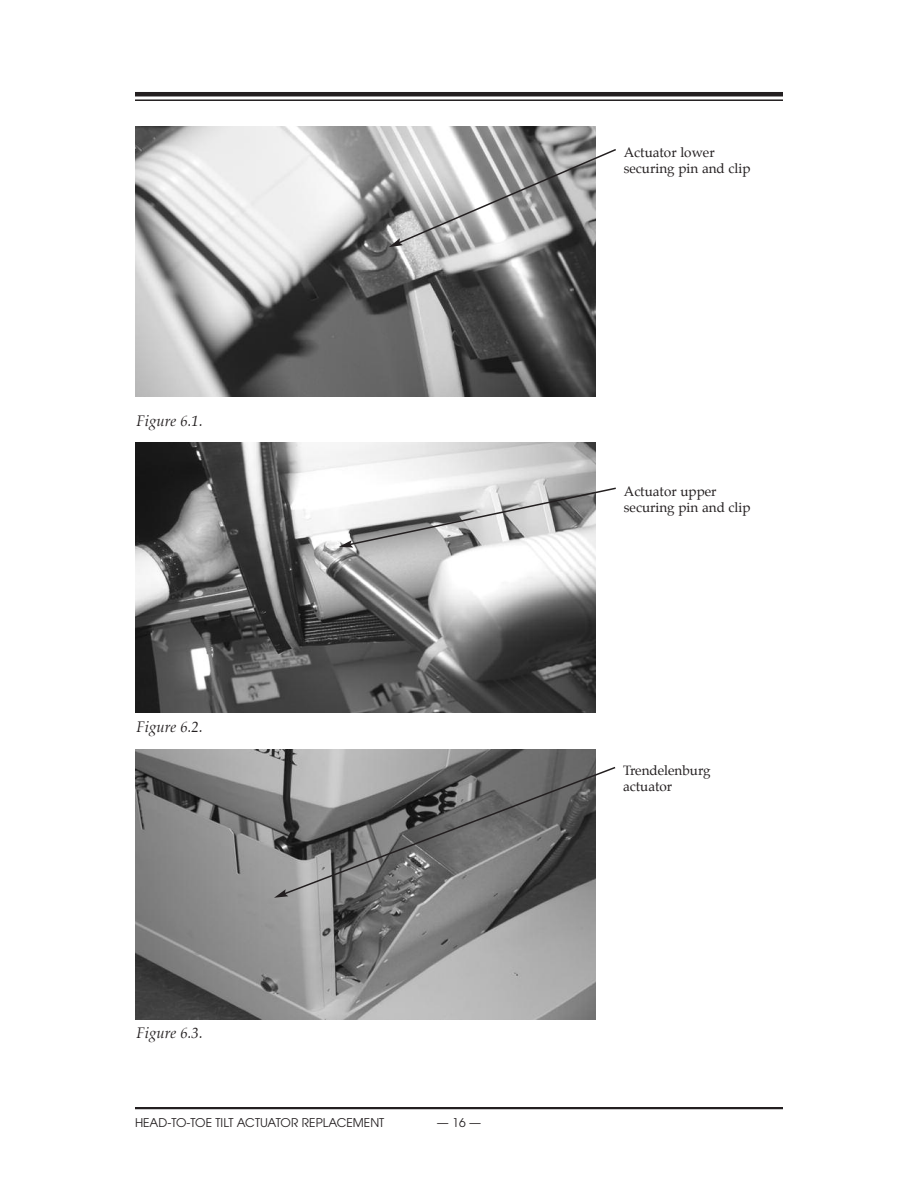
<style>
.page{position:relative;width:918px;height:1188px;background:#fff}
.page>*{position:absolute;margin:0;border:0;box-sizing:border-box;transform-origin:0 0}
.t1{font:italic 15px "Palatino";color:#231f20}
.t2{font:13.5px/16.5px "Palatino";color:#231f20}
.t3{font:12px "Avant Garde";color:#231f20}
</style>
<div class="page">
<img style="left:135px;top:126px;width:461px;height:270px">
<img style="left:135px;top:443px;width:461px;height:270px">
<img style="left:135px;top:749px;width:461px;height:270px">
<svg style="left:389px;top:148px;width:227px;height:99px"></svg>
<svg style="left:339px;top:486px;width:277px;height:62px"></svg>
<svg style="left:274px;top:766px;width:342px;height:132px;background:#777"></svg>
<hr style="left:135px;top:1107px;width:648px;height:2px;background:#231f20">
<hr style="left:135px;top:92px;width:648px;height:4px;background:#231f20">
<hr style="left:135px;top:99px;width:648px;height:2px;background:#231f20">
<p class="t1" style="left:136px;top:414px;width:68px">Figure 6.1.</p>
<p class="t1" style="left:136px;top:720px;width:68px">Figure 6.2.</p>
<p class="t1" style="left:136px;top:1026px;width:68px">Figure 6.3.</p>
<p class="t3" style="left:135px;top:1118px;width:251px">HEAD-TO-TOE TILT ACTUATOR REPLACEMENT</p>
<p class="t3" style="left:437px;top:1118px;width:46px">—16—</p>
<p class="t2" style="left:624px;top:145px;width:128px">Actuator lower securing pin and clip</p>
<p class="t2" style="left:624px;top:484px;width:128px">Actuator upper securing pin and clip</p>
<p class="t2" style="left:623px;top:763px;width:89px">Trendelenburg actuator</p>
</div>
